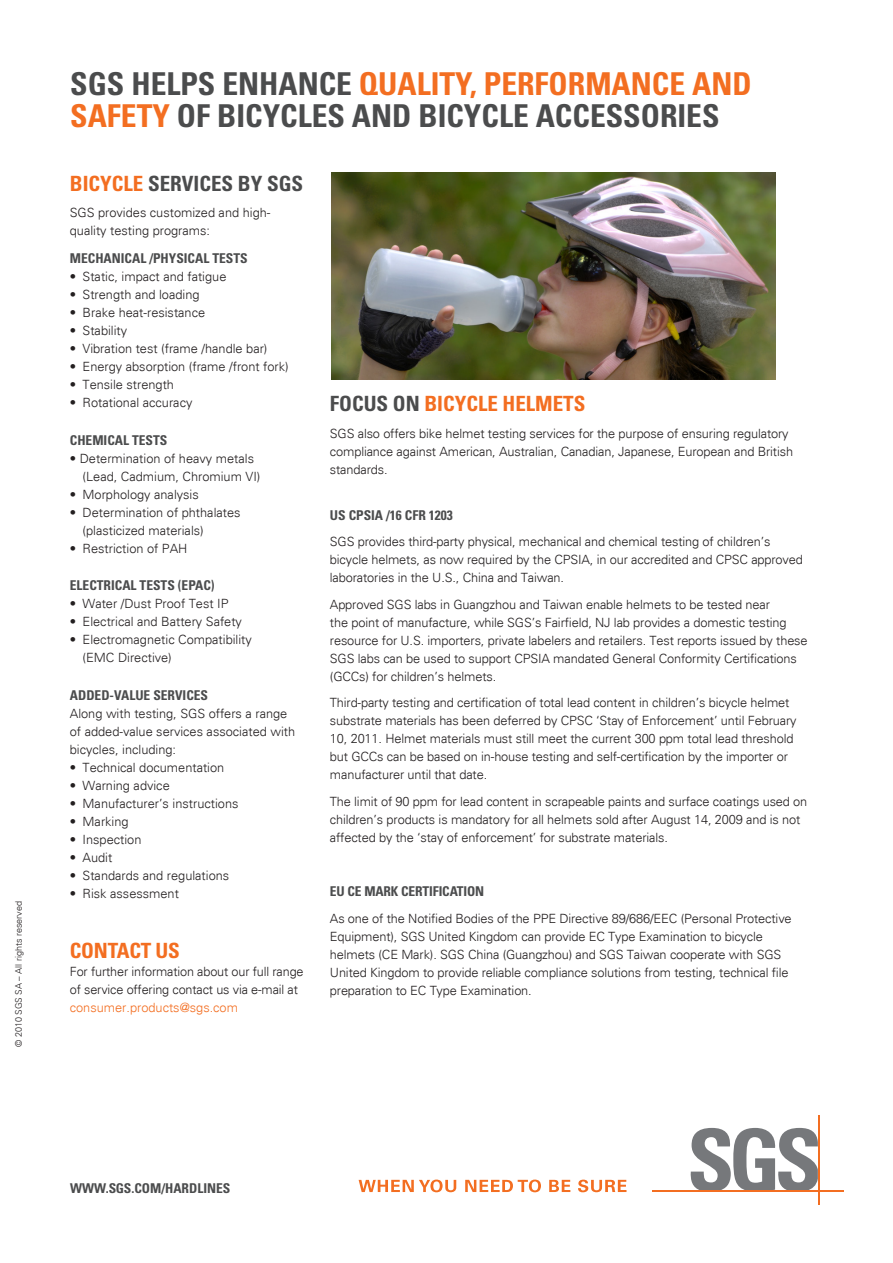
<style>
.page{position:relative;width:893px;height:1263px;background:#fff}
.page>*{position:absolute;margin:0;border:0;box-sizing:border-box;transform-origin:0 0}
.t1{font:700 condensed 31.5px/31.5px "Univers";color:#4b4c4d}
.t2{font:700 condensed 21px "Univers";color:#f36e21}
.t3{font:700 condensed 21px "Univers";color:#4b4c4d}
.t4{font:700 condensed 13.5px "Univers";color:#4b4c4d}
.t5{font:300 12.75px/18px "Univers";letter-spacing:-.01em;color:#231f20}
.t6{font:300 9px "Univers";color:#231f20}
.s1{color:#f36e21}
.s2{color:#4b4c4d}
</style>
<div class="page">
<svg style="left:359px;top:1179px;width:97px;height:13px"></svg>
<svg style="left:465px;top:1179px;width:76px;height:13px"></svg>
<svg style="left:549px;top:1180px;width:21px;height:12px"></svg>
<svg style="left:578px;top:1179px;width:48px;height:13px"></svg>
<svg style="left:690px;top:1128px;width:128px;height:62px"></svg>
<hr style="left:652px;top:1190px;width:191px;height:2px;background:#f36e21">
<hr style="left:818px;top:1115px;width:1px;height:90px;background:#f36e21">
<img style="left:332px;top:172px;width:444px;height:207px">
<p class="t6" style="left:13px;top:1047px;width:147px;rotate:-90deg">© 2010 SGS SA – All rights reserved</p>
<p class="t1" style="left:70px;top:68px;width:683px">SGS HELPS ENHANCE <span class="s1">QUALITY, PERFORMANCE AND<br>SAFETY</span> OF BICYCLES AND BICYCLE ACCESSORIES</p>
<p class="t3" style="left:70px;top:170px;width:235px"><span class="s1">BICYCLE</span> SERVICES BY SGS</p>
<p class="t5" style="left:70px;top:204px;width:202px">SGS provides customized and high&shy;quality testing programs:</p>
<p class="t4" style="left:70px;top:250px;width:179px">MECHANICAL /PHYSICAL TESTS</p>
<p class="t5" style="left:70px;top:268px;width:158px">• Static, impact and fatigue</p>
<p class="t5" style="left:70px;top:286px;width:131px">• Strength and loading</p>
<p class="t5" style="left:70px;top:304px;width:137px">• Brake heat-resistance</p>
<p class="t5" style="left:70px;top:322px;width:59px">• Stability</p>
<p class="t5" style="left:70px;top:340px;width:199px">• Vibration test (frame /handle bar)</p>
<p class="t5" style="left:70px;top:358px;width:220px">• Energy absorption (frame /front fork)</p>
<p class="t5" style="left:70px;top:376px;width:106px">• Tensile strength</p>
<p class="t5" style="left:70px;top:394px;width:124px">• Rotational accuracy</p>
<p class="t4" style="left:70px;top:431px;width:99px">CHEMICAL TESTS</p>
<p class="t5" style="left:83px;top:449px;width:179px;text-indent:-13px">• Determination of heavy metals (Lead, Cadmium, Chromium VI)</p>
<p class="t5" style="left:70px;top:485px;width:130px">• Morphology analysis</p>
<p class="t5" style="left:83px;top:503px;width:159px;text-indent:-13px">• Determination of phthalates (plasticized materials)</p>
<p class="t5" style="left:70px;top:539px;width:119px">• Restriction of PAH</p>
<p class="t4" style="left:70px;top:577px;width:146px">ELECTRICAL TESTS (EPAC)</p>
<p class="t5" style="left:70px;top:595px;width:160px">• Water /Dust Proof Test IP</p>
<p class="t5" style="left:70px;top:613px;width:174px">• Electrical and Battery Safety</p>
<p class="t5" style="left:83px;top:631px;width:171px;text-indent:-13px">• Electromagnetic Compatibility (EMC Directive)</p>
<p class="t4" style="left:70px;top:686px;width:140px">ADDED-VALUE SERVICES</p>
<p class="t5" style="left:70px;top:704px;width:227px">Along with testing, SGS offers a range of added-value services associated with bicycles, including:</p>
<p class="t5" style="left:70px;top:758px;width:156px">• Technical documentation</p>
<p class="t5" style="left:70px;top:776px;width:101px">• Warning advice</p>
<p class="t5" style="left:70px;top:794px;width:170px">• Manufacturer’s instructions</p>
<p class="t5" style="left:70px;top:812px;width:60px">• Marking</p>
<p class="t5" style="left:70px;top:830px;width:73px">• Inspection</p>
<p class="t5" style="left:70px;top:848px;width:44px">• Audit</p>
<p class="t5" style="left:70px;top:866px;width:161px">• Standards and regulations</p>
<p class="t5" style="left:70px;top:884px;width:111px">• Risk assessment</p>
<p class="t2" style="left:70px;top:937px;width:112px">CONTACT US</p>
<p class="t5" style="left:70px;top:962px;width:235px">For further information about our full range of service offering contact us via e-mail at <span class="s1">consumer.products@sgs.com</span></p>
<p class="t2" style="left:330px;top:391px;width:257px"><span class="s2">FOCUS ON</span> BICYCLE HELMETS</p>
<p class="t5" style="left:330px;top:424px;width:465px">SGS also offers bike helmet testing services for the purpose of ensuring regulatory compliance against American, Australian, Canadian, Japanese, European and British standards.</p>
<p class="t4" style="left:330px;top:507px;width:124px">US CPSIA /16 CFR 1203</p>
<p class="t5" style="left:330px;top:533px;width:474px">SGS provides third-party physical, mechanical and chemical testing of children’s bicycle helmets, as now required by the CPSIA, in our accredited and CPSC approved laboratories in the U.S., China and Taiwan.</p>
<p class="t5" style="left:330px;top:595px;width:479px">Approved SGS labs in Guangzhou and Taiwan enable helmets to be tested near<br>the point of manufacture, while SGS’s Fairfield, NJ lab provides a domestic testing resource for U.S. importers, private labelers and retailers. Test reports issued by these SGS labs can be used to support CPSIA mandated General Conformity Certifications (GCCs) for children’s helmets.</p>
<p class="t5" style="left:330px;top:694px;width:468px">Third-party testing and certification of total lead content in children’s bicycle helmet substrate materials has been deferred by CPSC ‘Stay of Enforcement’ until February 10, 2011. Helmet materials must still meet the current 300 ppm total lead threshold but GCCs can be based on in-house testing and self-certification by the importer or manufacturer until that date.</p>
<p class="t5" style="left:330px;top:792px;width:479px">The limit of 90 ppm for lead content in scrapeable paints and surface coatings used on children’s products is mandatory for all helmets sold after August 14, 2009 and is not affected by the ‘stay of enforcement’ for substrate materials.</p>
<p class="t4" style="left:330px;top:883px;width:156px">EU CE MARK CERTIFICATION</p>
<p class="t5" style="left:330px;top:909px;width:463px">As one of the Notified Bodies of the PPE Directive 89/686/EEC (Personal Protective Equipment), SGS United Kingdom can provide EC Type Examination to bicycle helmets (CE Mark). SGS China (Guangzhou) and SGS Taiwan cooperate with SGS United Kingdom to provide reliable compliance solutions from testing, technical file preparation to EC Type Examination.</p>
<p class="t4" style="left:70px;top:1180px;width:162px">WWW.SGS.COM/HARDLINES</p>
</div>
